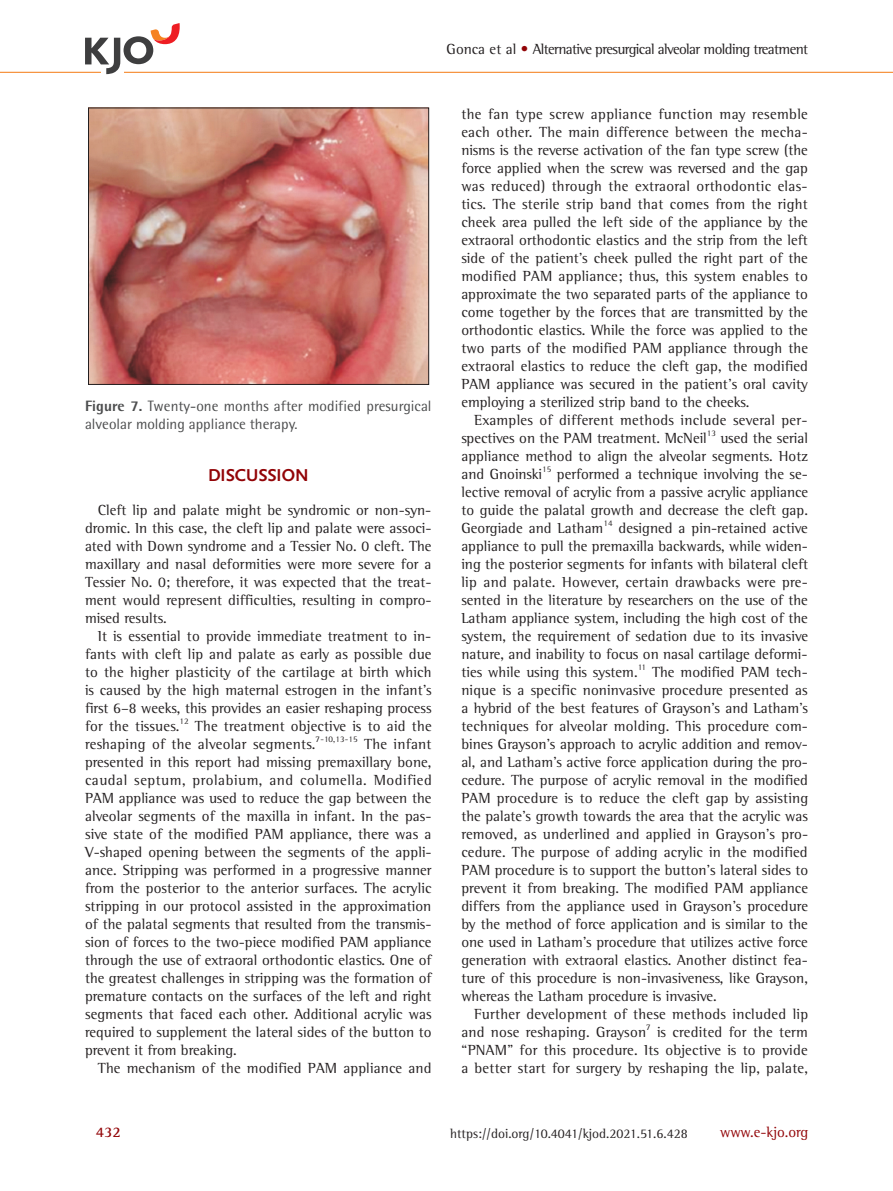
<style>
.page{position:relative;width:893px;height:1191px;background:#fff}
.page>*{position:absolute;margin:0;border:0;box-sizing:border-box;transform-origin:0 0}
.t1{font:700 18px "Nexus Sans";color:#920407}
.t2{font:15px/18px "Rotis Semi Serif Std";color:#231f20;text-align:justify}
.t3{font:15px/18px "Rotis Semi Sans Std";color:#4b4c4d}
.t4{font:15px/18px "Rotis Semi Serif Std";letter-spacing:.02em;color:#231f20}
.t5{font:15px "Rotis Semi Serif Std";letter-spacing:-.04em;color:#231f20}
.t6{font:15px "Rotis Semi Serif Std";color:#920407}
.t7{font:700 15px "Rotis Semi Serif Std";color:#920407}
.t8{font:13.5px "Rotis Semi Serif Std";color:#231f20}
.t9{font:8.7px "Rotis Semi Serif Std";color:#231f20}
.s1{color:#920407}
.s2{font-weight:800}
</style>
<div class="page">
<hr style="left:0;top:72px;width:893px;height:1px;background:#f58220">
<svg style="left:85px;top:23px;width:95px;height:51px"></svg>
<img style="left:90px;top:110px;width:337px;height:273px">
<div style="left:88px;top:108px;width:341px;height:277px;border:1px solid #231f20"></div>
<p class="t5" style="left:447px;top:40px;width:363px">Gonca et al <span class="s1">•</span> Alternative presurgical alveolar molding treatment</p>
<p class="t3" style="left:85px;top:397px;width:348px"><span class="s2">Figure 7.</span> Twenty-one months after modified presurgical alveolar molding appliance therapy.</p>
<p class="t1" style="left:208px;top:464px;width:102px">DISCUSSION</p>
<p class="t2" style="left:85px;top:501px;width:348px;text-indent:13px">Cleft lip and palate might be syndromic or non-syn&shy;dromic. In this case, the cleft lip and palate were associ&shy;ated with Down syndrome and a Tessier No. 0 cleft. The maxillary and nasal deformities were more severe for a Tessier No. 0; therefore, it was expected that the treat&shy;ment would represent difficulties, resulting in compro&shy;mised results.</p>
<p class="t2" style="left:85px;top:627px;width:348px;text-indent:13px">It is essential to provide immediate treatment to in&shy;fants with cleft lip and palate as early as possible due to the higher plasticity of the cartilage at birth which is caused by the high maternal estrogen in the infant’s first 6–8 weeks, this provides an easier reshaping process for the tissues.</p>
<p class="t9" style="left:179px;top:716px;width:11px">12</p>
<p class="t2" style="left:85px;top:717px;width:348px;text-indent:110px">The treatment objective is to aid the reshaping of the alveolar segments.</p>
<p class="t9" style="left:316px;top:734px;width:44px">7-10,13-15</p>
<p class="t2" style="left:85px;top:735px;width:348px;text-indent:279px">The infant presented in this report had missing premaxillary bone, caudal septum, prolabium, and columella. Modified PAM appliance was used to reduce the gap between the alveolar segments of the maxilla in infant. In the pas&shy;sive state of the modified PAM appliance, there was a V-shaped opening between the segments of the appli&shy;ance. Stripping was performed in a progressive manner from the posterior to the anterior surfaces. The acrylic stripping in our protocol assisted in the approximation of the palatal segments that resulted from the transmis&shy;sion of forces to the two-piece modified PAM appliance through the use of extraoral orthodontic elastics. One of the greatest challenges in stripping was the formation of premature contacts on the surfaces of the left and right segments that faced each other. Additional acrylic was required to supplement the lateral sides of the button to prevent it from breaking.</p>
<p class="t2" style="left:98px;top:1059px;width:335px">The mechanism of the modified PAM appliance and</p>
<p class="t2" style="left:461px;top:105px;width:348px">the fan type screw appliance function may resemble each other. The main difference between the mecha&shy;nisms is the reverse activation of the fan type screw (the force applied when the screw was reversed and the gap was reduced) through the extraoral orthodontic elas&shy;tics. The sterile strip band that comes from the right cheek area pulled the left side of the appliance by the extraoral orthodontic elastics and the strip from the left side of the patient’s cheek pulled the right part of the modified PAM appliance; thus, this system enables to approximate the two separated parts of the appliance to come together by the forces that are transmitted by the orthodontic elastics. While the force was applied to the two parts of the modified PAM appliance through the extraoral elastics to reduce the cleft gap, the modified PAM appliance was secured in the patient's oral cavity employing a sterilized strip band to the cheeks.</p>
<p class="t4" style="left:461px;top:411px;width:348px;text-indent:13px">Examples of different methods include several per&shy;spectives on the PAM treatment. McNeil</p>
<p class="t9" style="left:707px;top:428px;width:11px">13</p>
<p class="t2" style="left:461px;top:429px;width:348px;text-indent:259px">used the serial appliance method to align the alveolar segments. Hotz and Gnoinski</p>
<p class="t9" style="left:542px;top:464px;width:11px">15</p>
<p class="t2" style="left:461px;top:465px;width:348px;text-indent:95px">performed a technique involving the se&shy;lective removal of acrylic from a passive acrylic appliance to guide the palatal growth and decrease the cleft gap.<br>Georgiade and Latham</p>
<p class="t9" style="left:603px;top:518px;width:11px">14</p>
<p class="t2" style="left:461px;top:519px;width:348px;text-indent:157px">designed a pin-retained active appliance to pull the premaxilla backwards, while widen&shy;ing the posterior segments for infants with bilateral cleft lip and palate. However, certain drawbacks were pre&shy;sented in the literature by researchers on the use of the Latham appliance system, including the high cost of the system, the requirement of sedation due to its invasive nature, and inability to focus on nasal cartilage deformi&shy;ties while using this system.</p>
<p class="t9" style="left:638px;top:662px;width:10px">11</p>
<p class="t2" style="left:461px;top:663px;width:348px;text-indent:191px">The modified PAM tech&shy;nique is a specific noninvasive procedure presented as a hybrid of the best features of Grayson’s and Latham’s techniques for alveolar molding. This procedure com&shy;bines Grayson’s approach to acrylic addition and remov&shy;al, and Latham’s active force application during the pro&shy;cedure. The purpose of acrylic removal in the modified PAM procedure is to reduce the cleft gap by assisting the palate’s growth towards the area that the acrylic was removed, as underlined and applied in Grayson’s pro&shy;cedure. The purpose of adding acrylic in the modified PAM procedure is to support the button's lateral sides to prevent it from breaking. The modified PAM appliance differs from the appliance used in Grayson’s procedure by the method of force application and is similar to the one used in Latham’s procedure that utilizes active force generation with extraoral elastics. Another distinct fea&shy;ture of this procedure is non-invasiveness, like Grayson, whereas the Latham procedure is invasive.</p>
<p class="t2" style="left:461px;top:1005px;width:348px;text-indent:13px">Further development of these methods included lip and nose reshaping. Grayson</p>
<p class="t9" style="left:646px;top:1022px;width:6px">7</p>
<p class="t2" style="left:461px;top:1023px;width:348px;text-indent:196px">is credited for the term “PNAM” for this procedure. Its objective is to provide a better start for surgery by reshaping the lip, palate,</p>
<p class="t7" style="left:96px;top:1122px;width:27px">432</p>
<p class="t8" style="left:450px;top:1125px;width:239px">https://doi.org/10.4041/kjod.2021.51.6.428</p>
<p class="t6" style="left:720px;top:1122px;width:90px">www.e-kjo.org</p>
</div>
